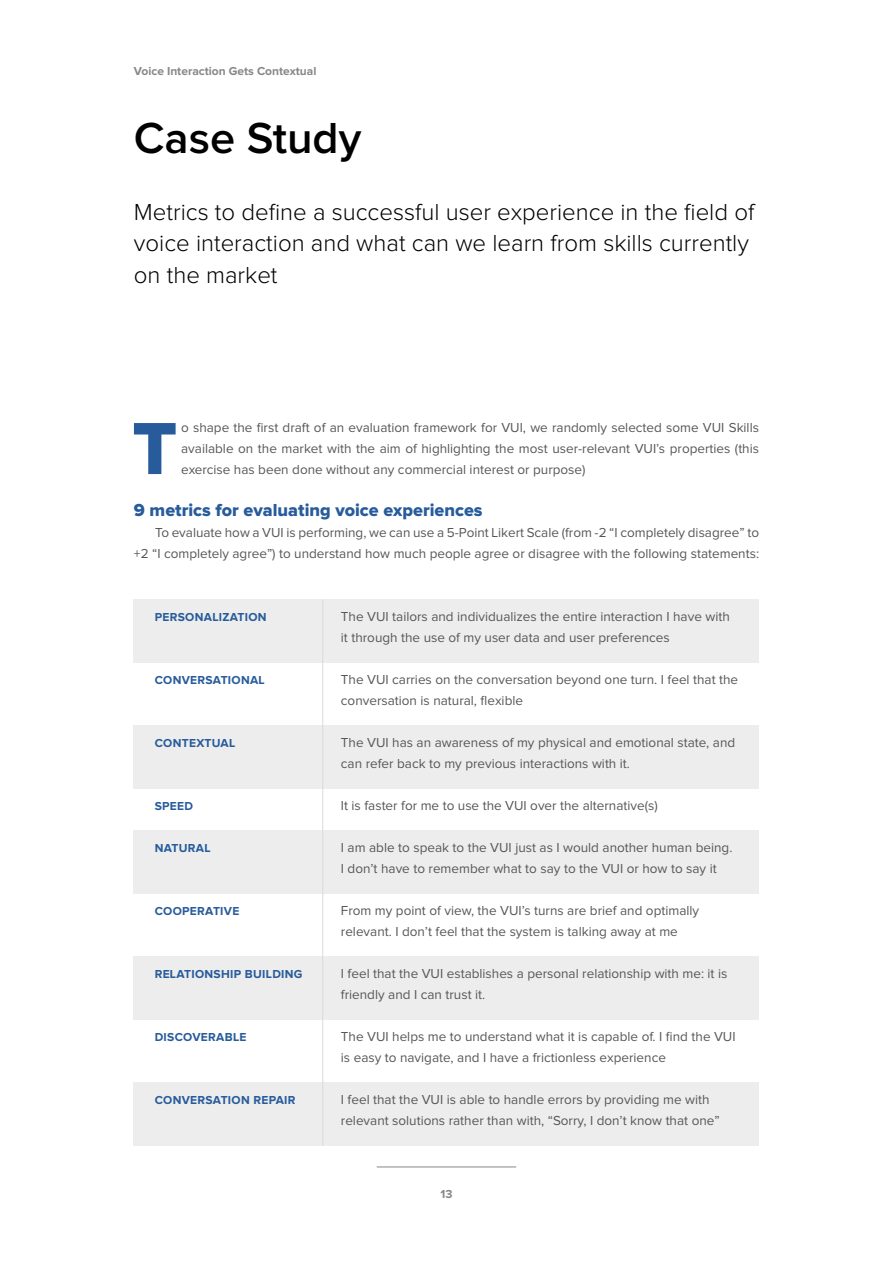
<style>
.page{position:relative;width:893px;height:1263px;background:#fff}
.page>*{position:absolute;margin:0;border:0;box-sizing:border-box;transform-origin:0 0}
.t1{font:76.5px "Proxima Nova Extrabld";color:#275b9b}
.t2{font:600 45px "Proxima Nova";color:#000}
.t3{font:300 24px/31.5px "Proxima Nova";color:#000}
.t4{font:18px "Proxima Nova Extrabld";color:#275b9b}
.t5{font:13.5px/21px "Proxima Nova";color:#575756}
.t6{font:700 12px "Proxima Nova";letter-spacing:.025em;color:#275b9b}
.t7{font:700 12px "Proxima Nova";color:#878787}
</style>
<div class="page">
<hr style="left:377px;top:1167px;width:139px;height:1px;background:#878787">
<div style="left:134px;top:599px;width:625px;height:63px;background:#ededed"></div>
<div style="left:134px;top:725px;width:625px;height:64px;background:#ededed"></div>
<div style="left:134px;top:830px;width:625px;height:63px;background:#ededed"></div>
<div style="left:134px;top:956px;width:625px;height:63px;background:#ededed"></div>
<div style="left:134px;top:1082px;width:625px;height:63px;background:#ededed"></div>
<hr style="left:322px;top:599px;width:1px;height:546px;background:#dadada">
<p class="t7" style="left:134px;top:66px;width:184px">Voice Interaction Gets Contextual</p>
<h2 class="t2" style="left:134px;top:117px;width:229px">Case Study</h2>
<h3 class="t3" style="left:134px;top:197px;width:622px">Metrics to define a successful user experience in the field of voice interaction and what can we learn from skills currently on the market</h3>
<h1 class="t1" style="left:132px;top:414px;width:47px">T</h1>
<p class="t5" style="left:181px;top:418px;width:579px;text-align:justify">o shape the first draft of an evaluation framework for VUI, we randomly selected some VUI Skills available on the market with the aim of highlighting the most user-relevant VUI’s properties (this exercise has been done without any commercial interest or purpose)</p>
<h3 class="t4" style="left:134px;top:502px;width:350px">9 metrics for evaluating voice experiences</h3>
<p class="t5" style="left:134px;top:523px;width:627px;text-align:right">To evaluate how a VUI is performing, we can use a 5-Point Likert Scale (from -2 “I completely disagree” to<br>+2 “I completely agree”) to understand how much people agree or disagree with the following statements:</p>
<p class="t6" style="left:155px;top:612px;width:113px">PERSONALIZATION</p>
<p class="t6" style="left:155px;top:675px;width:112px">CONVERSATIONAL</p>
<p class="t6" style="left:155px;top:738px;width:82px">CONTEXTUAL</p>
<p class="t6" style="left:155px;top:801px;width:40px">SPEED</p>
<p class="t6" style="left:155px;top:843px;width:57px">NATURAL</p>
<p class="t6" style="left:155px;top:906px;width:86px">COOPERATIVE</p>
<p class="t6" style="left:155px;top:969px;width:149px">RELATIONSHIP BUILDING</p>
<p class="t6" style="left:155px;top:1032px;width:93px">DISCOVERABLE</p>
<p class="t6" style="left:155px;top:1095px;width:142px">CONVERSATION REPAIR</p>
<p class="t5" style="left:341px;top:607px;width:390px">The VUI tailors and individualizes the entire interaction I have with it through the use of my user data and user preferences</p>
<p class="t5" style="left:341px;top:670px;width:399px">The VUI carries on the conversation beyond one turn. I feel that the conversation is natural, flexible</p>
<p class="t5" style="left:341px;top:733px;width:396px">The VUI has an awareness of my physical and emotional state, and can refer back to my previous interactions with it.</p>
<p class="t5" style="left:341px;top:796px;width:318px">It is faster for me to use the VUI over the alternative(s)</p>
<p class="t5" style="left:341px;top:838px;width:393px">I am able to speak to the VUI just as I would another human being.<br>I don’t have to remember what to say to the VUI or how to say it</p>
<p class="t5" style="left:341px;top:901px;width:360px">From my point of view, the VUI’s turns are brief and optimally relevant. I don’t feel that the system is talking away at me</p>
<p class="t5" style="left:341px;top:964px;width:388px">I feel that the VUI establishes a personal relationship with me: it is friendly and I can trust it.</p>
<p class="t5" style="left:341px;top:1027px;width:396px">The VUI helps me to understand what it is capable of. I find the VUI is easy to navigate, and I have a frictionless experience</p>
<p class="t5" style="left:341px;top:1090px;width:380px">I feel that the VUI is able to handle errors by providing me with relevant solutions rather than with, “Sorry, I don’t know that one”</p>
<p class="t7" style="left:440px;top:1188px;width:13px">13</p>
</div>
